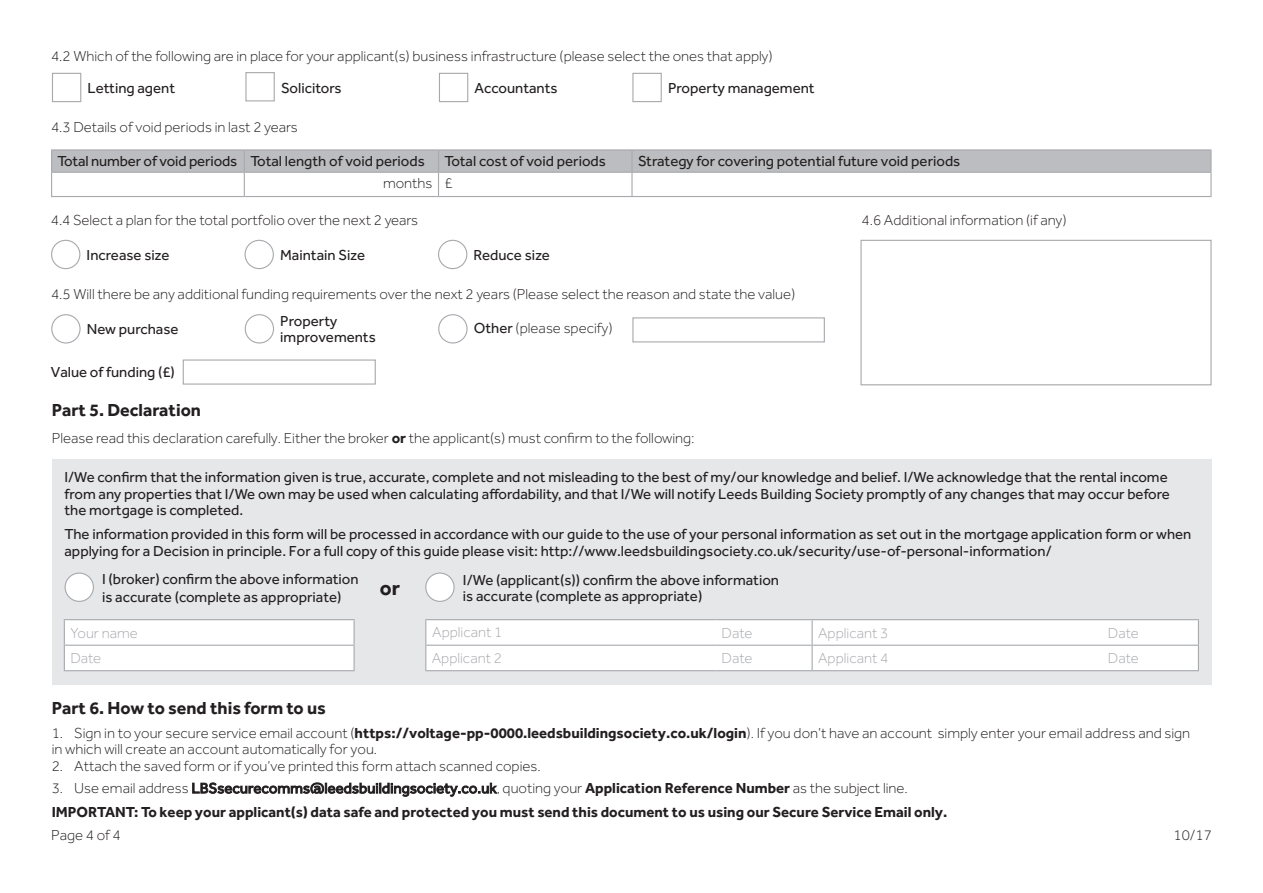
<style>
.page{position:relative;width:1263px;height:893px;background:#fff}
.page>*{position:absolute;margin:0;border:0;box-sizing:border-box;transform-origin:0 0}
.t1{font:700 21px "Effra";color:#231f20}
.t2{font:700 18px "Effra";color:#231f20}
.t3{font:15px/16.5px "Effra";color:#231f20}
.t4{font:300 15px/16.5px "Effra";color:#231f20}
.t5{font:700 15px/24px "Effra";color:#231f20}
.t6{font:300 15px/25.5px "Effra";color:#a8a9ad}
.s1{font-weight:400}
.s2{font-weight:700}
.s3{font-weight:300}
</style>
<div class="page">
<div style="left:52px;top:73px;width:29px;height:29px;background:#fff;border:1px solid #a8a9ad"></div>
<div style="left:245px;top:72px;width:30px;height:29px;background:#fff;border:1px solid #a8a9ad"></div>
<div style="left:439px;top:73px;width:29px;height:29px;background:#fff;border:1px solid #a8a9ad"></div>
<div style="left:632px;top:73px;width:30px;height:29px;background:#fff;border:1px solid #a8a9ad"></div>
<hr style="left:51px;top:149px;width:193px;height:2px;background:#a8a9ad">
<hr style="left:244px;top:149px;width:194px;height:2px;background:#a8a9ad">
<hr style="left:438px;top:149px;width:194px;height:2px;background:#a8a9ad">
<hr style="left:632px;top:149px;width:579px;height:2px;background:#a8a9ad">
<svg style="left:51px;top:150px;width:1160px;height:46px"></svg>
<hr style="left:51px;top:196px;width:193px;height:1px;background:#a8a9ad">
<hr style="left:244px;top:196px;width:194px;height:1px;background:#a8a9ad">
<hr style="left:438px;top:196px;width:194px;height:1px;background:#a8a9ad">
<hr style="left:632px;top:196px;width:579px;height:1px;background:#a8a9ad">
<div style="left:51px;top:240px;width:29px;height:29px;border:1px solid #a8a9ad;border-radius:50%"></div>
<div style="left:244px;top:240px;width:30px;height:29px;border:1px solid #a8a9ad;border-radius:50%"></div>
<div style="left:438px;top:240px;width:29px;height:29px;border:1px solid #a8a9ad;border-radius:50%"></div>
<div style="left:51px;top:314px;width:30px;height:30px;border:1px solid #a8a9ad;border-radius:50%"></div>
<div style="left:245px;top:314px;width:29px;height:30px;border:1px solid #a8a9ad;border-radius:50%"></div>
<div style="left:438px;top:314px;width:30px;height:30px;border:1px solid #a8a9ad;border-radius:50%"></div>
<div style="left:632px;top:317px;width:193px;height:25px;background:#fff;border:1px solid #a8a9ad"></div>
<div style="left:183px;top:359px;width:193px;height:26px;background:#fff;border:1px solid #a8a9ad"></div>
<div style="left:52px;top:459px;width:1159px;height:226px;background:#e6e7e9"></div>
<div style="left:860px;top:240px;width:351px;height:145px;background:#fff;border:1px solid #a8a9ad"></div>
<hr style="left:425px;top:619px;width:290px;height:1px;background:#a8a9ad">
<hr style="left:715px;top:619px;width:97px;height:1px;background:#a8a9ad">
<hr style="left:812px;top:619px;width:290px;height:1px;background:#a8a9ad">
<hr style="left:1102px;top:619px;width:97px;height:1px;background:#a8a9ad">
<svg style="left:425px;top:620px;width:774px;height:51px;background:#fafafa"></svg>
<hr style="left:812px;top:670px;width:290px;height:1px;background:#a8a9ad">
<hr style="left:1102px;top:670px;width:97px;height:1px;background:#a8a9ad">
<hr style="left:64px;top:619px;width:291px;height:1px;background:#a8a9ad">
<hr style="left:353px;top:620px;width:2px;height:25px;background:#a8a9ad">
<hr style="left:64px;top:645px;width:291px;height:1px;background:#a8a9ad">
<div style="left:64px;top:620px;width:290px;height:50px;background:#fff"></div>
<hr style="left:353px;top:646px;width:2px;height:24px;background:#a8a9ad">
<hr style="left:64px;top:670px;width:291px;height:1px;background:#a8a9ad">
<div style="left:65px;top:573px;width:28px;height:28px;background:#fff;border-radius:50%"></div>
<div style="left:65px;top:572px;width:29px;height:30px;border:1px solid #a8a9ad;border-radius:50%"></div>
<div style="left:426px;top:573px;width:28px;height:28px;background:#fff;border-radius:50%"></div>
<div style="left:425px;top:572px;width:30px;height:30px;border:1px solid #a8a9ad;border-radius:50%"></div>
<p class="t4" style="left:51px;top:48px;width:723px">4.2 Which of the following are in place for your applicant(s) business infrastructure (please select the ones that apply)</p>
<p class="t3" style="left:88px;top:79px;width:89px">Letting agent</p>
<p class="t3" style="left:281px;top:79px;width:62px">Solicitors</p>
<p class="t3" style="left:474px;top:79px;width:85px">Accountants</p>
<p class="t3" style="left:668px;top:79px;width:148px">Property management</p>
<p class="t4" style="left:51px;top:119px;width:248px">4.3 Details of void periods in last 2 years</p>
<p class="t3" style="left:58px;top:153px;width:369px">Total number of void periods Total length of void periods</p>
<p class="t3" style="left:444px;top:153px;width:163px">Total cost of void periods</p>
<p class="t3" style="left:638px;top:153px;width:324px">Strategy for covering potential future void periods</p>
<p class="t4" style="left:383px;top:175px;width:71px">months £</p>
<p class="t4" style="left:862px;top:212px;width:207px">4.6 Additional information (if any)</p>
<p class="t4" style="left:51px;top:212px;width:369px">4.4 Select a plan for the total portfolio over the next 2 years</p>
<p class="t3" style="left:87px;top:246px;width:84px">Increase size</p>
<p class="t3" style="left:280px;top:246px;width:87px">Maintain Size</p>
<p class="t3" style="left:474px;top:246px;width:78px">Reduce size</p>
<p class="t4" style="left:51px;top:286px;width:746px">4.5 Will there be any additional funding requirements over the next 2 years (Please select the reason and state the value)</p>
<p class="t3" style="left:87px;top:320px;width:93px">New purchase</p>
<p class="t3" style="left:280px;top:312px;width:97px">Property improvements</p>
<p class="t4" style="left:474px;top:320px;width:140px"><span class="s1">Other</span> (please specify)</p>
<p class="t3" style="left:51px;top:364px;width:126px">Value of funding (£)</p>
<p class="t2" style="left:52px;top:399px;width:151px">Part 5. Declaration</p>
<p class="t4" style="left:52px;top:430px;width:644px">Please read this declaration carefully. Either the broker <span class="s2">or</span> the applicant(s) must confirm to the following:</p>
<p class="t3" style="left:64px;top:469px;width:1107px">I/We confirm that the information given is true, accurate, complete and not misleading to the best of my/our knowledge and belief. I/We acknowledge that the rental income from any properties that I/We own may be used when calculating affordability, and that I/We will notify Leeds Building Society promptly of any changes that may occur before the mortgage is completed.</p>
<p class="t3" style="left:64px;top:526px;width:1128px">The information provided in this form will be processed in accordance with our guide to the use of your personal information as set out in the mortgage application form or when applying for a Decision in principle. For a full copy of this guide please visit: http://www.leedsbuildingsociety.co.uk/security/use-of-personal-information/</p>
<p class="t3" style="left:102px;top:570px;width:258px;line-height:18px">I (broker) confirm the above information is accurate (complete as appropriate)</p>
<p class="t3" style="left:463px;top:571px;width:318px">I/We (applicant(s)) confirm the above information is accurate (complete as appropriate)</p>
<p class="t6" style="left:432px;top:619px;width:72px">Applicant 1</p>
<p class="t6" style="left:721px;top:620px;width:32px">Date</p>
<p class="t6" style="left:818px;top:620px;width:72px">Applicant 3</p>
<p class="t6" style="left:1108px;top:620px;width:32px">Date</p>
<p class="t6" style="left:432px;top:645px;width:72px">Applicant 2</p>
<p class="t6" style="left:721px;top:645px;width:32px">Date</p>
<p class="t6" style="left:818px;top:645px;width:72px">Applicant 4</p>
<p class="t6" style="left:1108px;top:645px;width:32px">Date</p>
<h1 class="t1" style="left:380px;top:575px;width:22px">or</h1>
<p class="t6" style="left:70px;top:620px;width:69px">Your name<br>Date</p>
<p class="t2" style="left:52px;top:697px;width:276px">Part 6. How to send this form to us</p>
<p class="t4" style="left:52px;top:724px;width:1140px">1. Sign in to your secure service email account (<span class="s2">https://voltage-pp-0000.leedsbuildingsociety.co.uk/login</span>). If you don’t have an account simply enter your email address and sign in which will create an account automatically for you.</p>
<p class="t4" style="left:52px;top:757px;width:490px">2. Attach the saved form or if you’ve printed this form attach scanned copies.</p>
<p class="t5" style="left:52px;top:776px;width:897px"><span class="s3">3. Use email address</span> <span class="s1">LBSsecurecomms@leedsbuildingsociety.co.uk</span><span class="s3">, quoting your</span> Application Reference Number <span class="s3">as the subject line.<br></span>IMPORTANT: To keep your applicant(s) data safe and protected you must send this document to us using our Secure Service Email only.</p>
<p class="t4" style="left:51px;top:827px;width:71px">Page 4 of 4</p>
<p class="t4" style="left:1173px;top:827px;width:40px">10/17</p>
</div>
